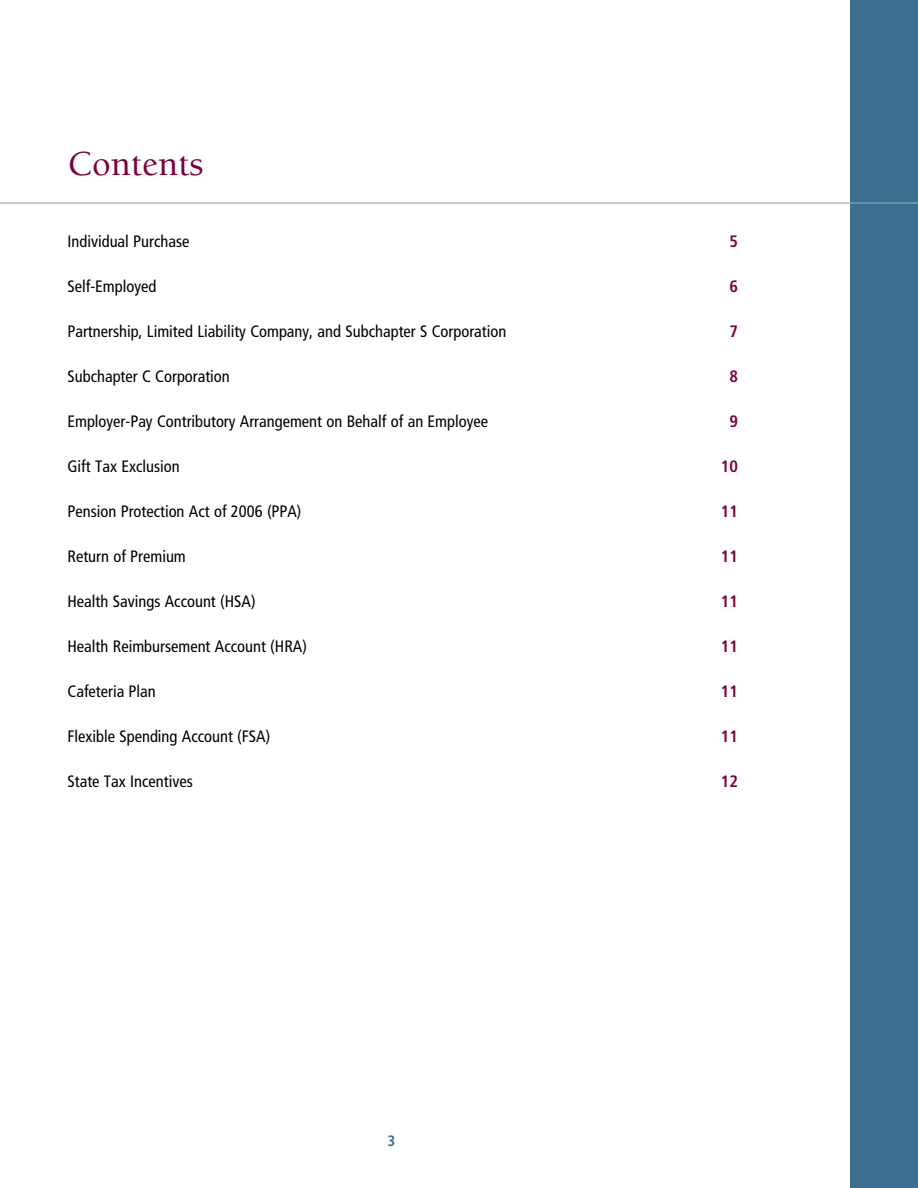
<style>
.page{position:relative;width:918px;height:1188px;background:#fff}
.page>*{position:absolute;margin:0;border:0;box-sizing:border-box;transform-origin:0 0}
.t1{font:500 36px "Berkeley";color:#7a003c}
.t2{font:condensed 16.5px "Frutiger";color:#000}
.t3{font:700 condensed 16.5px "Frutiger";color:#7a003c}
.t4{font:700 condensed 15px "Frutiger";color:#3b6e8f}
</style>
<div class="page">
<div style="left:850px;top:0;width:68px;height:1188px;background:#3b6e8f"></div>
<hr style="left:0;top:202px;width:918px;height:2px;background:#89a8bc">
<h1 class="t1" style="left:68px;top:145px;width:138px">Contents</h1>
<p class="t2" style="left:68px;top:232px;width:124px">Individual Purchase</p>
<p class="t3" style="left:729px;top:232px;width:10px">5</p>
<p class="t2" style="left:68px;top:277px;width:90px">Self-Employed</p>
<p class="t3" style="left:729px;top:277px;width:10px">6</p>
<p class="t2" style="left:68px;top:322px;width:440px">Partnership, Limited Liability Company, and Subchapter S Corporation</p>
<p class="t3" style="left:729px;top:322px;width:10px">7</p>
<p class="t2" style="left:68px;top:367px;width:164px">Subchapter C Corporation</p>
<p class="t3" style="left:729px;top:367px;width:10px">8</p>
<p class="t2" style="left:68px;top:412px;width:422px">Employer-Pay Contributory Arrangement on Behalf of an Employee</p>
<p class="t3" style="left:729px;top:412px;width:10px">9</p>
<p class="t2" style="left:68px;top:457px;width:114px">Gift Tax Exclusion</p>
<p class="t3" style="left:721px;top:457px;width:19px">10</p>
<p class="t2" style="left:68px;top:502px;width:236px">Pension Protection Act of 2006 (PPA)</p>
<p class="t3" style="left:721px;top:502px;width:19px">11</p>
<p class="t2" style="left:68px;top:547px;width:120px">Return of Premium</p>
<p class="t3" style="left:721px;top:547px;width:19px">11</p>
<p class="t2" style="left:68px;top:592px;width:190px">Health Savings Account (HSA)</p>
<p class="t3" style="left:721px;top:592px;width:19px">11</p>
<p class="t2" style="left:68px;top:637px;width:241px">Health Reimbursement Account (HRA)</p>
<p class="t3" style="left:721px;top:637px;width:19px">11</p>
<p class="t2" style="left:68px;top:682px;width:90px">Cafeteria Plan</p>
<p class="t3" style="left:721px;top:682px;width:19px">11</p>
<p class="t2" style="left:68px;top:727px;width:204px">Flexible Spending Account (FSA)</p>
<p class="t3" style="left:721px;top:727px;width:19px">11</p>
<p class="t2" style="left:68px;top:772px;width:127px">State Tax Incentives</p>
<p class="t3" style="left:721px;top:772px;width:19px">12</p>
<p class="t4" style="left:388px;top:1132px;width:9px">3</p>
</div>
